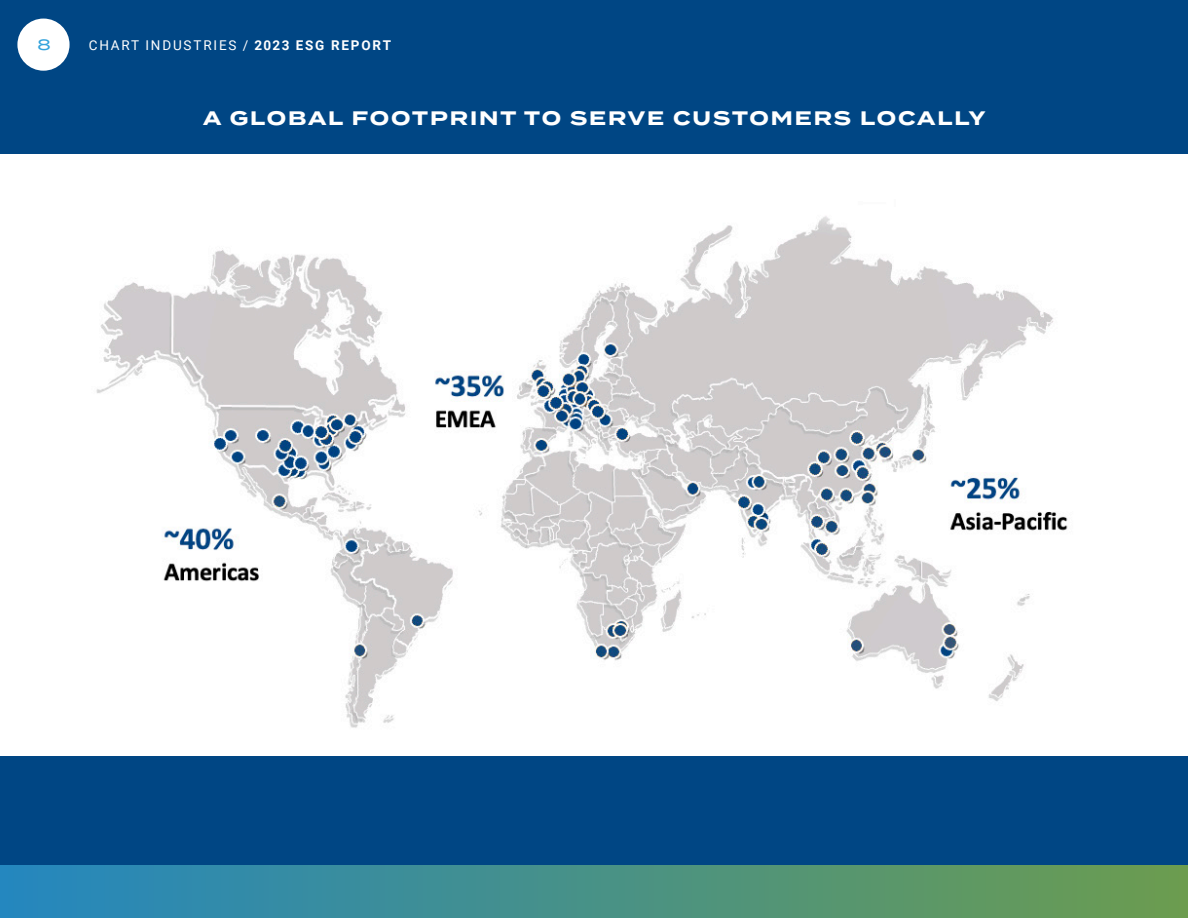
<style>
.page{position:relative;width:1188px;height:918px;background:#fff}
.page>*{position:absolute;margin:0;border:0;box-sizing:border-box;transform-origin:0 0}
.t1{font:700 19.5px "Termina";letter-spacing:.1em;color:#fff}
.t2{font:500 15px "Termina";color:#33a3dc}
.t3{font:13.5px "Roboto";letter-spacing:.135em;color:#fff}
.s1{font-weight:700}
</style>
<div class="page">
<div style="left:0;top:0;width:1188px;height:153px;background:#004684"></div>
<div style="left:0;top:756px;width:1188px;height:162px;background:#004684"></div>
<div style="left:17px;top:19px;width:53px;height:52px;background:#fff;border-radius:50%"></div>
<img style="left:96px;top:216px;width:972px;height:512px">
<div style="left:508px;top:715px;width:460px;height:27px;background:#fff"></div>
<img style="left:0;top:865px;width:1188px;height:53px">
<div style="left:497px;top:712px;width:410px;height:35px;background:#fff"></div>
<p class="t2" style="left:38px;top:34px;width:15px">8</p>
<p class="t3" style="left:89px;top:36px;width:304px">CHART INDUSTRIES / <span class="s1">2023 ESG REPORT</span></p>
<p class="t1" style="left:203px;top:104px;width:784px">A GLOBAL FOOTPRINT TO SERVE CUSTOMERS LOCALLY</p>
</div>
